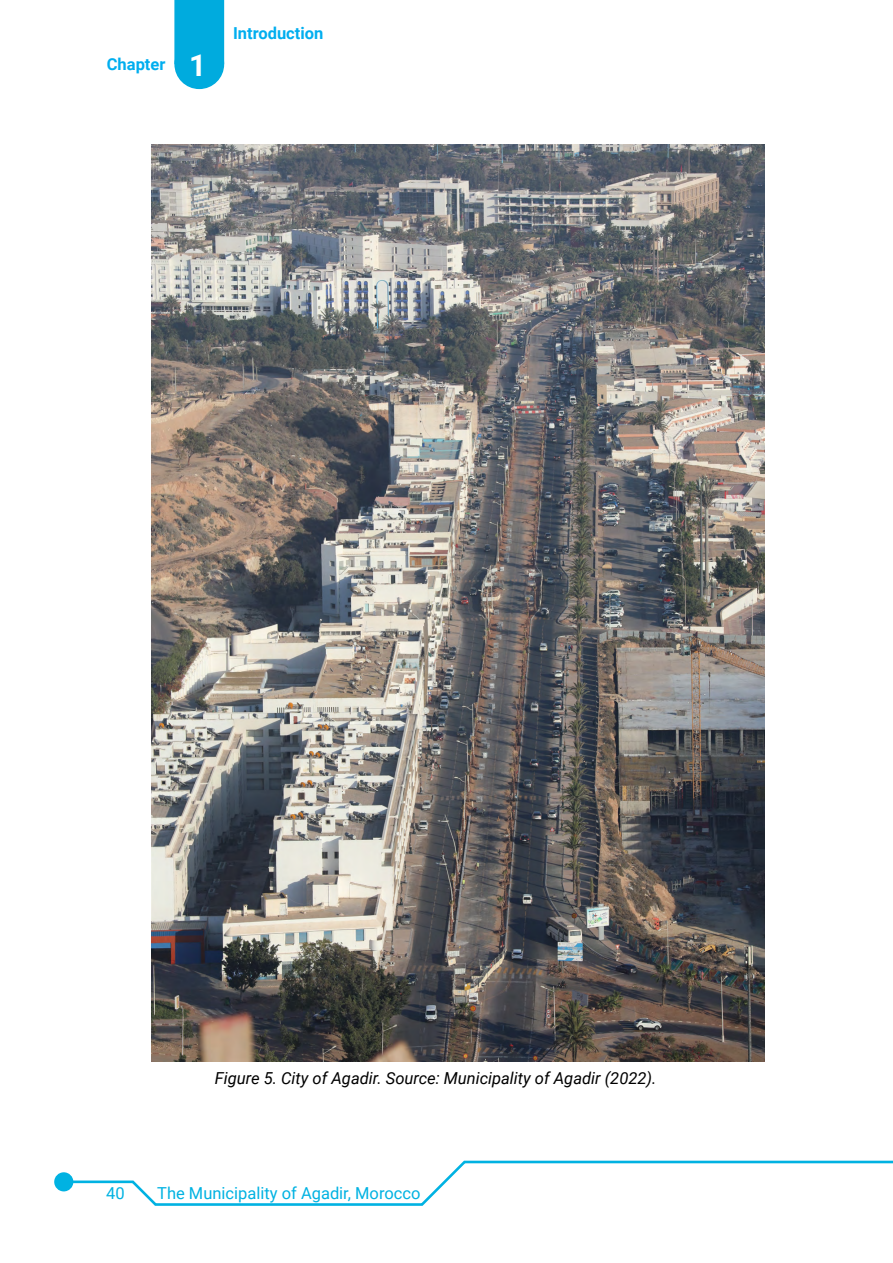
<style>
.page{position:relative;width:893px;height:1263px;background:#fff}
.page>*{position:absolute;margin:0;border:0;box-sizing:border-box;transform-origin:0 0}
.t1{font:italic 16.5px "Roboto";color:#000}
.t2{font:16.5px "Roboto";color:#00b2e2}
.t3{font:700 16.5px "Roboto";color:#00aeef}
.s1{font-size:30px;color:#fff}
</style>
<div class="page">
<div style="left:175px;top:40px;width:48px;height:48px;background:#00abde;border-radius:50%"></div>
<div style="left:174px;top:39px;width:50px;height:50px;border:2px solid #00abde;border-radius:50%"></div>
<div style="left:174px;top:0;width:50px;height:64px;background:#00abde"></div>
<svg style="left:67px;top:1160px;width:825px;height:46px"></svg>
<div style="left:54px;top:1172px;width:19px;height:19px;background:#00b2e2;border-radius:50%"></div>
<img style="left:152px;top:145px;width:612px;height:916px">
<p class="t3" style="left:107px;top:53px;width:101px">Chapter <span class="s1">1</span></p>
<p class="t3" style="left:233px;top:22px;width:92px">Introduction</p>
<p class="t1" style="left:215px;top:1066px;width:443px">Figure 5. City of Agadir. Source: Municipality of Agadir (2022).</p>
<p class="t2" style="left:106px;top:1181px;width:20px">40</p>
<p class="t2" style="left:157px;top:1181px;width:265px">The Municipality of Agadir, Morocco</p>
</div>
